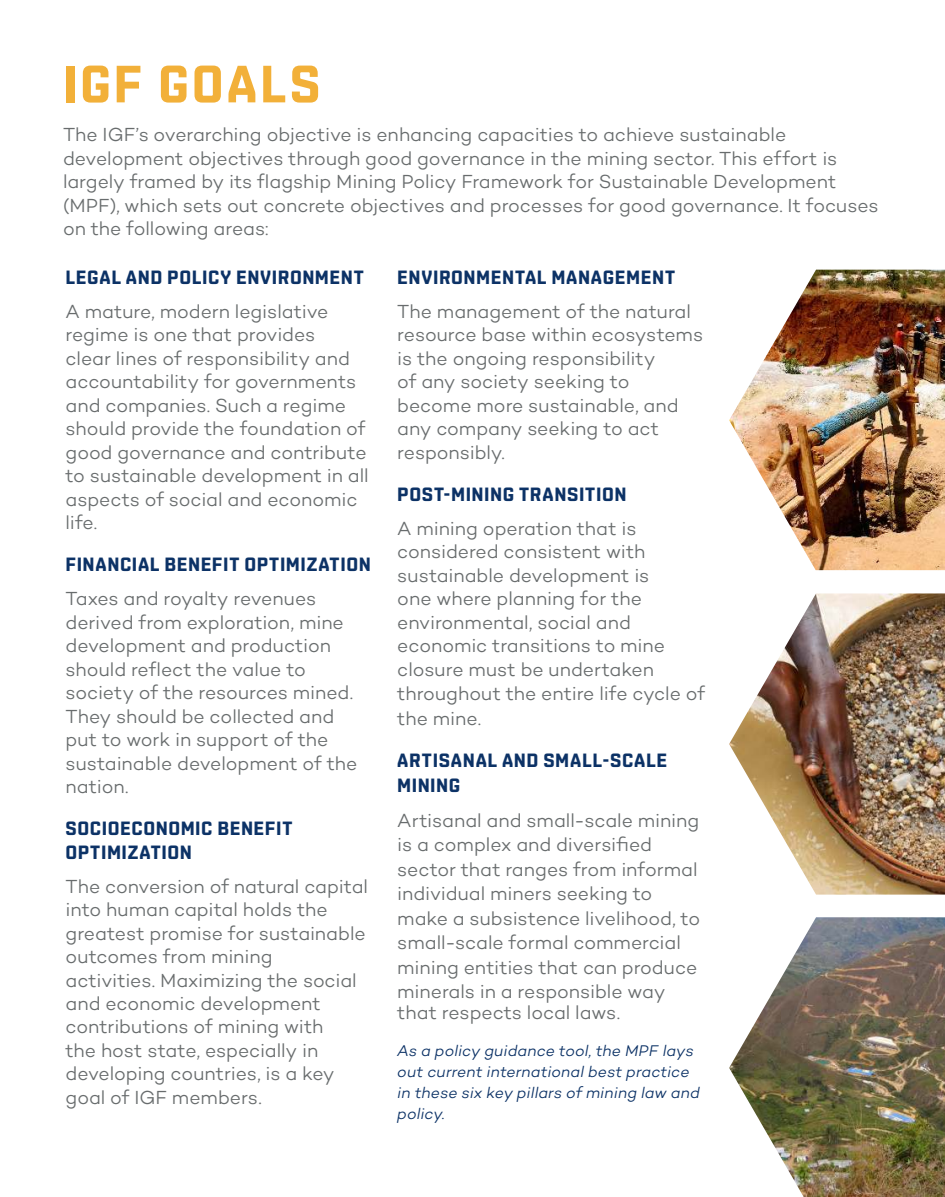
<style>
.page{position:relative;width:945px;height:1197px;background:#fff}
.page>*{position:absolute;margin:0;border:0;box-sizing:border-box;transform-origin:0 0}
.t1{font:700 52.5px "Shentox";letter-spacing:.05em;color:#f2b039}
.t2{font:300 19.25px/23.4px "Campton";letter-spacing:-.005em;color:#686c6d}
.t3{font:700 19.25px/23.4px "Shentox";letter-spacing:.035em;color:#0c3266}
.t4{font:italic 300 15.75px/21px "Campton";letter-spacing:.005em;color:#0c3266}
</style>
<div class="page">
<img style="left:729px;top:270px;width:216px;height:300px">
<img style="left:729px;top:593px;width:216px;height:302px">
<img style="left:729px;top:917px;width:216px;height:280px">
<h1 class="t1" style="left:63px;top:66px;width:259px">IGF GOALS</h1>
<p class="t2" style="left:63px;top:125px;width:817px">The IGF’s overarching objective is enhancing capacities to achieve sustainable development objectives through good governance in the mining sector. This effort is largely framed by its flagship Mining Policy Framework for Sustainable Development (MPF), which sets out concrete objectives and processes for good governance. It focuses on the following areas:</p>
<p class="t3" style="left:66px;top:267px;width:300px">LEGAL AND POLICY ENVIRONMENT</p>
<p class="t2" style="left:66px;top:301px;width:305px">A mature, modern legislative regime is one that provides<br>clear lines of responsibility and accountability for governments and companies. Such a regime should provide the foundation of good governance and contribute to sustainable development in all aspects of social and economic life.</p>
<p class="t3" style="left:66px;top:555px;width:307px">FINANCIAL BENEFIT OPTIMIZATION</p>
<p class="t2" style="left:66px;top:589px;width:293px">Taxes and royalty revenues derived from exploration, mine development and production should reflect the value to society of the resources mined.<br>They should be collected and put to work in support of the sustainable development of the nation.</p>
<p class="t3" style="left:66px;top:819px;width:228px">SOCIOECONOMIC BENEFIT<br>OPTIMIZATION</p>
<p class="t2" style="left:66px;top:876px;width:304px">The conversion of natural capital into human capital holds the greatest promise for sustainable outcomes from mining<br>activities. Maximizing the social and economic development contributions of mining with<br>the host state, especially in developing countries, is a key goal of IGF members.</p>
<p class="t3" style="left:397px;top:267px;width:279px">ENVIRONMENTAL MANAGEMENT</p>
<p class="t2" style="left:397px;top:301px;width:307px">The management of the natural resource base within ecosystems is the ongoing responsibility<br>of any society seeking to become more sustainable, and any company seeking to act responsibly.</p>
<p class="t3" style="left:397px;top:484px;width:231px">POST-MINING TRANSITION</p>
<p class="t2" style="left:397px;top:518px;width:309px">A mining operation that is considered consistent with sustainable development is<br>one where planning for the environmental, social and economic transitions to mine closure must be undertaken throughout the entire life cycle of the mine.</p>
<p class="t3" style="left:397px;top:750px;width:271px;line-height:24.5px">ARTISANAL AND SMALL-SCALE<br>MINING</p>
<p class="t2" style="left:397px;top:809px;width:304px;line-height:24.5px">Artisanal and small-scale mining is a complex and diversified sector that ranges from informal individual miners seeking to make a subsistence livelihood, to small-scale formal commercial mining entities that can produce minerals in a responsible way</p>
<p class="t2" style="left:397px;top:1002px;width:224px">that respects local laws.</p>
<p class="t4" style="left:397px;top:1041px;width:304px">As a policy guidance tool, the MPF lays out current international best practice in these six key pillars of mining law and policy.</p>
</div>
